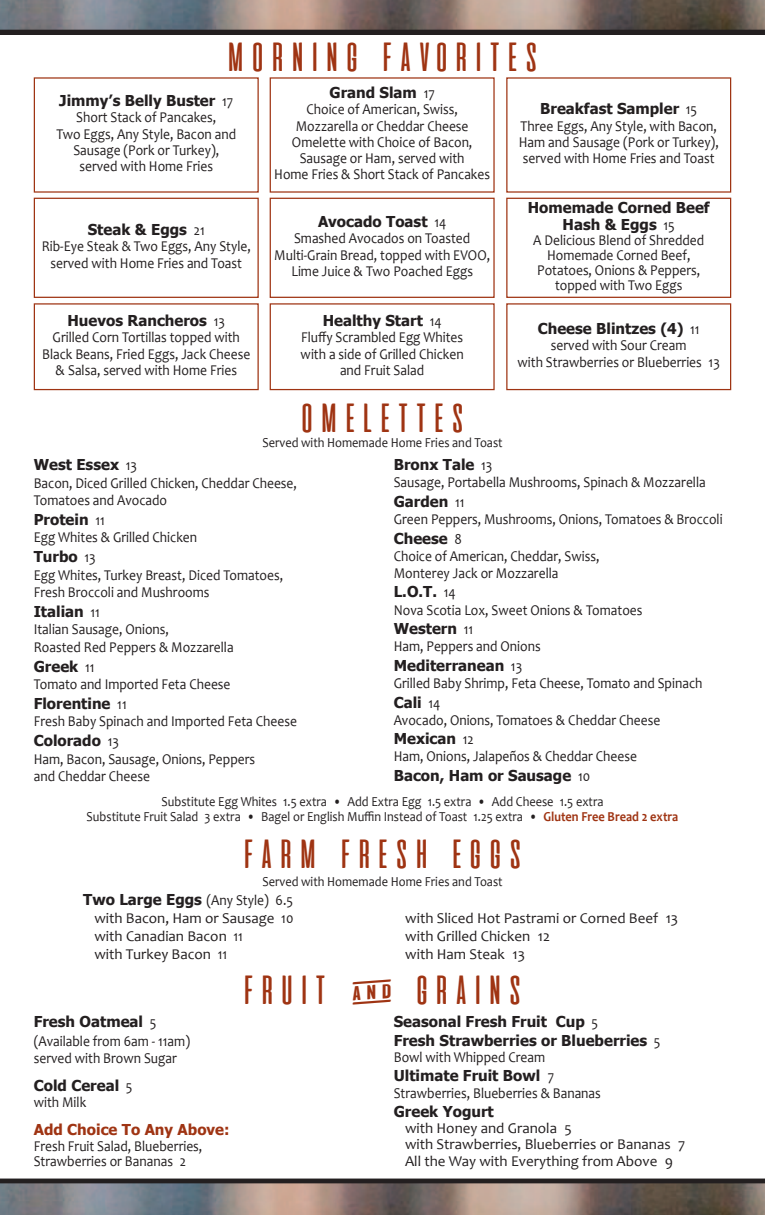
<style>
.page{position:relative;width:765px;height:1215px;background:#fff}
.page>*{position:absolute;margin:0;border:0;box-sizing:border-box;transform-origin:0 0}
.t1{font:40.5px "aliensandcows";color:#9f3413;scale:1.11 1}
.t2{font:15px/16.2px "Candara";color:#231f20;scale:.9 1}
.t3{font:700 15px/16.2px "Tahoma";color:#231f20;text-align:center}
.t4{font:15px/18px "Candara";color:#231f20}
.t5{font:700 15px "Tahoma";color:#9f3413}
.t6{font:13.75px/15px "Candara";color:#231f20;text-align:center;scale:.9 1}
.s1{font-family:"Candara";font-weight:400}
.s2{font-weight:700;color:#9f3413}
.s3{font-family:"Tahoma";font-weight:700}
</style>
<div class="page">
<img style="left:0;top:0;width:765px;height:30px">
<img style="left:0;top:1183px;width:765px;height:32px">
<div style="left:0;top:30px;width:765px;height:5px;background:#231f20"></div>
<hr style="left:0;top:1179px;width:765px;height:4px;background:#231f20">
<div style="left:34px;top:77px;width:225px;height:116px;border:1px solid #9f3413"></div>
<div style="left:506px;top:77px;width:225px;height:116px;border:1px solid #9f3413"></div>
<div style="left:34px;top:198px;width:225px;height:100px;border:1px solid #9f3413"></div>
<div style="left:506px;top:198px;width:225px;height:100px;border:1px solid #9f3413"></div>
<div style="left:270px;top:198px;width:225px;height:100px;border:1px solid #9f3413"></div>
<div style="left:34px;top:303px;width:225px;height:87px;border:1px solid #9f3413"></div>
<div style="left:506px;top:303px;width:225px;height:87px;border:1px solid #9f3413"></div>
<div style="left:270px;top:303px;width:225px;height:87px;border:1px solid #9f3413"></div>
<h1 class="t1" style="left:224px;top:33px;width:288px">MORNING FAVORITES</h1>
<p class="t3" style="left:59px;top:92px;width:175px">Jimmy’s Belly Buster <span class="s1">17</span></p>
<p class="t2" style="left:56px;top:109px;width:201px;text-align:center">Short Stack of Pancakes,<br>Two Eggs, Any Style, Bacon and<br>Sausage (Pork or Turkey), served with Home Fries</p>
<p class="t3" style="left:330px;top:84px;width:107px">Grand Slam <span class="s1">17</span></p>
<p class="t2" style="left:274px;top:101px;width:241px;text-align:center">Choice of American, Swiss,<br>Mozzarella or Cheddar Cheese<br>Omelette with Choice of Bacon,<br>Sausage or Ham, served with<br>Home Fries &amp; Short Stack of Pancakes</p>
<p class="t3" style="left:540px;top:100px;width:159px">Breakfast Sampler <span class="s1">15</span></p>
<p class="t2" style="left:519px;top:117px;width:224px">Three Eggs, Any Style, with Bacon,<br>Ham and Sausage (Pork or Turkey), served with Home Fries and Toast</p>
<p class="t3" style="left:88px;top:221px;width:119px">Steak &amp; Eggs <span class="s1">21</span></p>
<p class="t2" style="left:42px;top:238px;width:234px;text-align:center">Rib‐Eye Steak &amp; Two Eggs, Any Style, served with Home Fries and Toast</p>
<p class="t3" style="left:318px;top:213px;width:130px">Avocado Toast <span class="s1">14</span></p>
<p class="t2" style="left:274px;top:230px;width:241px;text-align:center">Smashed Avocados on Toasted<br>Multi‐Grain Bread, topped with EVOO,<br>Lime Juice &amp; Two Poached Eggs</p>
<p class="t3" style="left:68px;top:312px;width:159px">Huevos Rancheros <span class="s1">13</span></p>
<p class="t2" style="left:42px;top:329px;width:233px;text-align:center">Grilled Corn Tortillas topped with<br>Black Beans, Fried Eggs, Jack Cheese &amp; Salsa, served with Home Fries</p>
<p class="t3" style="left:323px;top:312px;width:120px">Healthy Start <span class="s1">14</span></p>
<p class="t2" style="left:301px;top:329px;width:183px;text-align:center">Fluffy Scrambled Egg Whites with a side of Grilled Chicken and Fruit Salad</p>
<h1 class="t1" style="left:297px;top:394px;width:155px">OMELETTES</h1>
<p class="t6" style="left:262px;top:434px;width:269px">Served with Homemade Home Fries and Toast</p>
<p class="t3" style="left:528px;top:199px;width:183px">Homemade Corned Beef<br>Hash &amp; Eggs <span class="s1">15</span></p>
<p class="t2" style="left:533px;top:232px;width:192px;line-height:15px;text-align:center">A Delicious Blend of Shredded<br>Homemade Corned Beef,<br>Potatoes, Onions &amp; Peppers, topped with Two Eggs</p>
<p class="t3" style="left:538px;top:320px;width:163px">Cheese Blintzes (4) <span class="s1">11</span></p>
<p class="t2" style="left:518px;top:337px;width:226px;text-align:center">served with Sour Cream<br>with Strawberries or Blueberries 13</p>
<p class="t3" style="left:34px;top:456px;width:105px">West Essex <span class="s1">13</span></p>
<p class="t2" style="left:34px;top:474px;width:294px;line-height:17.4px">Bacon, Diced Grilled Chicken, Cheddar Cheese,<br>Tomatoes and Avocado</p>
<p class="t3" style="left:34px;top:511px;width:73px">Protein <span class="s1">11</span></p>
<p class="t2" style="left:34px;top:529px;width:183px">Egg Whites &amp; Grilled Chicken</p>
<p class="t3" style="left:34px;top:548px;width:64px">Turbo <span class="s1">13</span></p>
<p class="t2" style="left:34px;top:566px;width:279px;line-height:17.4px">Egg Whites, Turkey Breast, Diced Tomatoes,<br>Fresh Broccoli and Mushrooms</p>
<p class="t3" style="left:34px;top:603px;width:68px">Italian <span class="s1">11</span></p>
<p class="t2" style="left:34px;top:621px;width:224px;line-height:17.4px">Italian Sausage, Onions,<br>Roasted Red Peppers &amp; Mozzarella</p>
<p class="t3" style="left:34px;top:658px;width:62px">Greek <span class="s1">11</span></p>
<p class="t2" style="left:34px;top:676px;width:220px">Tomato and Imported Feta Cheese</p>
<p class="t3" style="left:34px;top:695px;width:94px">Florentine <span class="s1">11</span></p>
<p class="t2" style="left:34px;top:713px;width:294px">Fresh Baby Spinach and Imported Feta Cheese</p>
<p class="t3" style="left:34px;top:732px;width:87px">Colorado <span class="s1">13</span></p>
<p class="t2" style="left:34px;top:750px;width:248px;line-height:17.4px">Ham, Bacon, Sausage, Onions, Peppers and Cheddar Cheese</p>
<p class="t3" style="left:394px;top:456px;width:100px">Bronx Tale <span class="s1">13</span></p>
<p class="t2" style="left:394px;top:474px;width:348px">Sausage, Portabella Mushrooms, Spinach &amp; Mozzarella</p>
<p class="t3" style="left:394px;top:493px;width:72px">Garden <span class="s1">11</span></p>
<p class="t2" style="left:394px;top:511px;width:367px">Green Peppers, Mushrooms, Onions, Tomatoes &amp; Broccoli</p>
<p class="t3" style="left:394px;top:530px;width:70px">Cheese <span class="s1">8</span></p>
<p class="t2" style="left:394px;top:547px;width:230px;line-height:17.1px">Choice of American, Cheddar, Swiss,<br>Monterey Jack or Mozzarella</p>
<p class="t3" style="left:394px;top:583px;width:64px">L.O.T. <span class="s1">14</span></p>
<p class="t2" style="left:394px;top:601px;width:278px">Nova Scotia Lox, Sweet Onions &amp; Tomatoes</p>
<p class="t3" style="left:394px;top:620px;width:81px">Western <span class="s1">11</span></p>
<p class="t2" style="left:394px;top:638px;width:165px">Ham, Peppers and Onions</p>
<p class="t3" style="left:394px;top:657px;width:130px">Mediterranean <span class="s1">13</span></p>
<p class="t2" style="left:394px;top:675px;width:345px">Grilled Baby Shrimp, Feta Cheese, Tomato and Spinach</p>
<p class="t3" style="left:394px;top:694px;width:48px">Cali <span class="s1">14</span></p>
<p class="t2" style="left:394px;top:711px;width:298px">Avocado, Onions, Tomatoes &amp; Cheddar Cheese</p>
<p class="t3" style="left:394px;top:730px;width:82px">Mexican <span class="s1">12</span></p>
<p class="t2" style="left:394px;top:748px;width:272px">Ham, Onions, Jalapeños &amp; Cheddar Cheese</p>
<p class="t3" style="left:394px;top:767px;width:198px">Bacon, Ham or Sausage <span class="s1">10</span></p>
<p class="t6" style="left:87px;top:794px;width:659px">Substitute Egg Whites 1.5 extra • Add Extra Egg 1.5 extra • Add Cheese 1.5 extra<br>Substitute Fruit Salad 3 extra • Bagel or English Muffin Instead of Toast 1.25 extra • <span class="s2">Gluten Free Bread 2 extra</span></p>
<h1 class="t1" style="left:240px;top:831px;width:259px">FARM FRESH EGGS</h1>
<p class="t6" style="left:262px;top:874px;width:269px">Served with Homemade Home Fries and Toast</p>
<p class="t2" style="left:94px;top:891px;width:223px;line-height:17.8px;text-indent:-11px"><span class="s3">Two Large Eggs</span> (Any Style) 6.5 with Bacon, Ham or Sausage 10 with Canadian Bacon 11<br>with Turkey Bacon 11</p>
<p class="t4" style="left:405px;top:908px;width:275px">with Sliced Hot Pastrami or Corned Beef 13 with Grilled Chicken 12<br>with Ham Steak 13</p>
<p class="t3" style="left:34px;top:1013px;width:124px">Fresh Oatmeal <span class="s1">5</span></p>
<p class="t2" style="left:34px;top:1033px;width:175px;line-height:16.6px">(Available from 6am ‐ 11am) served with Brown Sugar</p>
<p class="t3" style="left:34px;top:1077px;width:100px">Cold Cereal <span class="s1">5</span></p>
<p class="t2" style="left:34px;top:1094px;width:60px">with Milk</p>
<p class="t5" style="left:34px;top:1120px;width:197px">Add Choice To Any Above:</p>
<p class="t2" style="left:34px;top:1138px;width:189px;line-height:15.4px">Fresh Fruit Salad, Blueberries,<br>Strawberries or Bananas 2</p>
<h1 class="t1" style="left:240px;top:966px;width:258px">FRUIT &amp; GRAINS</h1>
<p class="t3" style="left:394px;top:1012px;width:268px;line-height:18.9px;text-align:left">Seasonal Fresh Fruit Cup <span class="s1">5<br></span>Fresh Strawberries or Blueberries <span class="s1">5</span></p>
<p class="t2" style="left:394px;top:1049px;width:170px">Bowl with Whipped Cream</p>
<p class="t3" style="left:394px;top:1067px;width:162px">Ultimate Fruit Bowl <span class="s1">7</span></p>
<p class="t2" style="left:394px;top:1085px;width:232px">Strawberries, Blueberries &amp; Bananas</p>
<p class="t3" style="left:394px;top:1103px;width:102px">Greek Yogurt</p>
<p class="t4" style="left:405px;top:1120px;width:282px;line-height:16.4px">with Honey and Granola 5<br>with Strawberries, Blueberries or Bananas 7<br>All the Way with Everything from Above 9</p>
</div>
